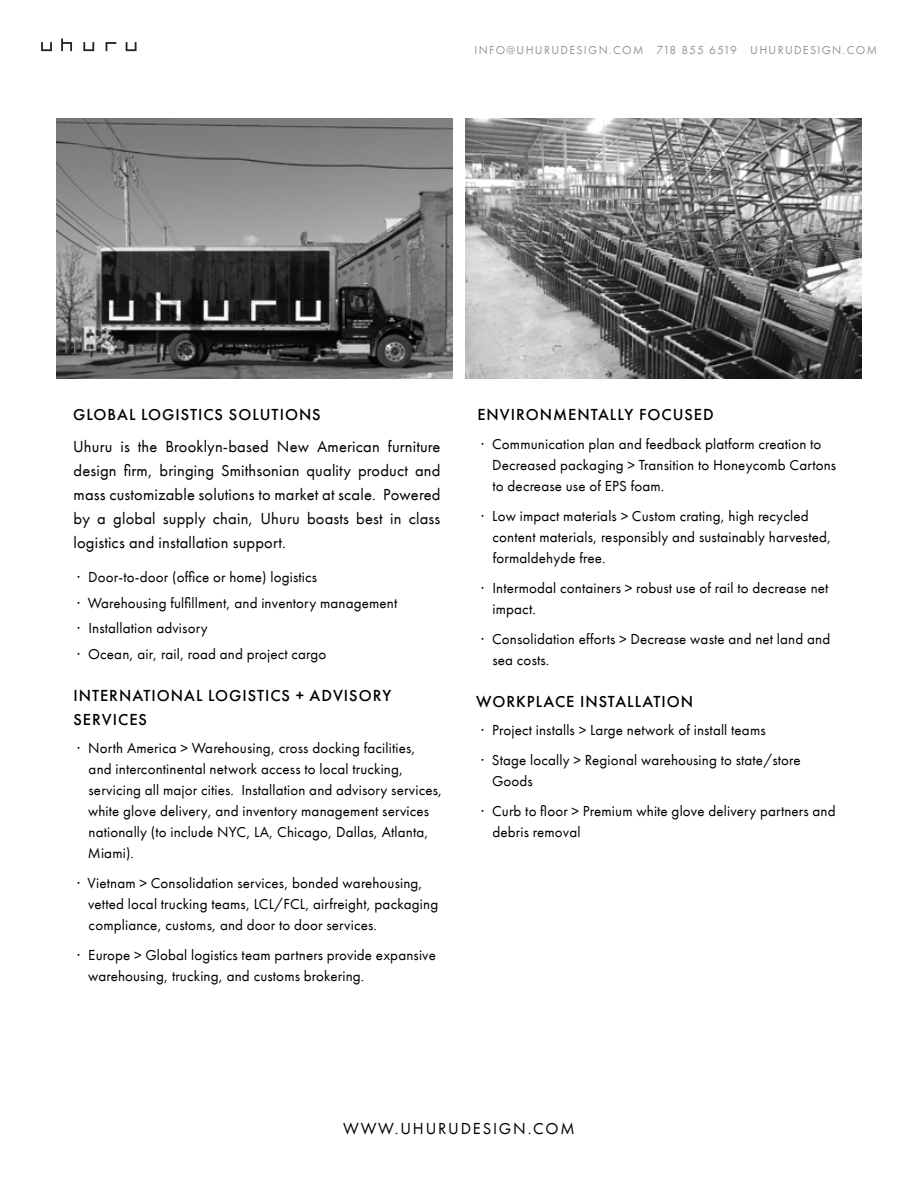
<style>
.page{position:relative;width:918px;height:1188px;background:#fff}
.page>*{position:absolute;margin:0;border:0;box-sizing:border-box;transform-origin:0 0}
.t1{font:16.5px/24px "Futura PT Web";letter-spacing:.01em;color:#000;text-align:justify}
.t2{font:500 16.5px/24px "Futura PT Web";letter-spacing:.06em;color:#000}
.t3{font:16.5px "Futura PT Web";letter-spacing:.11em;color:#000}
.t4{font:15px/21px "Futura PT Web";letter-spacing:.01em;color:#000}
.t5{font:12px "Futura PT Web";letter-spacing:.11em;color:#939598}
</style>
<div class="page">
<svg style="left:41px;top:42px;width:11px;height:9px"></svg>
<svg style="left:61px;top:38px;width:11px;height:13px"></svg>
<svg style="left:83px;top:42px;width:11px;height:9px"></svg>
<svg style="left:106px;top:42px;width:10px;height:9px"></svg>
<svg style="left:126px;top:42px;width:10px;height:9px"></svg>
<img style="left:466px;top:119px;width:395px;height:259px">
<img style="left:57px;top:119px;width:395px;height:259px">
<p class="t5" style="left:474px;top:43px;width:404px">INFO@UHURUDESIGN.COM 718 855 6519 UHURUDESIGN.COM</p>
<p class="t2" style="left:73px;top:403px;width:249px">GLOBAL LOGISTICS SOLUTIONS</p>
<p class="t1" style="left:73px;top:434px;width:369px">Uhuru is the Brooklyn-based New American furniture design firm, bringing Smithsonian quality product and mass customizable solutions to market at scale. Powered by a global supply chain, Uhuru boasts best in class logistics and installation support.</p>
<p class="t4" style="left:77px;top:564px;width:322px;line-height:25.5px">∙ Door-to-door (office or home) logistics<br>∙ Warehousing fulfillment, and inventory management ∙ Installation advisory<br>∙ Ocean, air, rail, road and project cargo</p>
<p class="t2" style="left:73px;top:683px;width:320px">INTERNATIONAL LOGISTICS + ADVISORY<br>SERVICES</p>
<p class="t4" style="left:88px;top:738px;width:356px;text-indent:-11px">∙ North America &gt; Warehousing, cross docking facilities, and intercontinental network access to local trucking, servicing all major cities. Installation and advisory services, white glove delivery, and inventory management services nationally (to include NYC, LA, Chicago, Dallas, Atlanta, Miami).</p>
<p class="t4" style="left:88px;top:873px;width:352px;text-indent:-11px">∙ Vietnam &gt; Consolidation services, bonded warehousing, vetted local trucking teams, LCL/FCL, airfreight, packaging compliance, customs, and door to door services.</p>
<p class="t4" style="left:88px;top:945px;width:349px;text-indent:-11px">∙ Europe &gt; Global logistics team partners provide expansive warehousing, trucking, and customs brokering.</p>
<p class="t2" style="left:477px;top:403px;width:238px">ENVIRONMENTALLY FOCUSED</p>
<p class="t4" style="left:492px;top:433px;width:345px;text-indent:-11px">∙ Communication plan and feedback platform creation to<br>Decreased packaging &gt; Transition to Honeycomb Cartons to decrease use of EPS foam.</p>
<p class="t4" style="left:493px;top:505px;width:340px;text-indent:-12px">∙ Low impact materials &gt; Custom crating, high recycled content materials, responsibly and sustainably harvested, formaldehyde free.</p>
<p class="t4" style="left:493px;top:577px;width:337px;text-indent:-11px">∙ Intermodal containers &gt; robust use of rail to decrease net impact.</p>
<p class="t4" style="left:492px;top:628px;width:339px;text-indent:-11px">∙ Consolidation efforts &gt; Decrease waste and net land and sea costs.</p>
<p class="t2" style="left:476px;top:689px;width:218px">WORKPLACE INSTALLATION</p>
<p class="t4" style="left:481px;top:715px;width:321px;line-height:30px">∙ Project installs &gt; Large network of install teams<br>∙ Stage locally &gt; Regional warehousing to state/store</p>
<p class="t4" style="left:481px;top:766px;width:356px;line-height:30px;text-indent:11px">Goods<br>∙ Curb to floor &gt; Premium white glove delivery partners and</p>
<p class="t4" style="left:493px;top:822px;width:90px">debris removal</p>
<p class="t3" style="left:343px;top:1119px;width:233px">WWW.UHURUDESIGN.COM</p>
</div>
